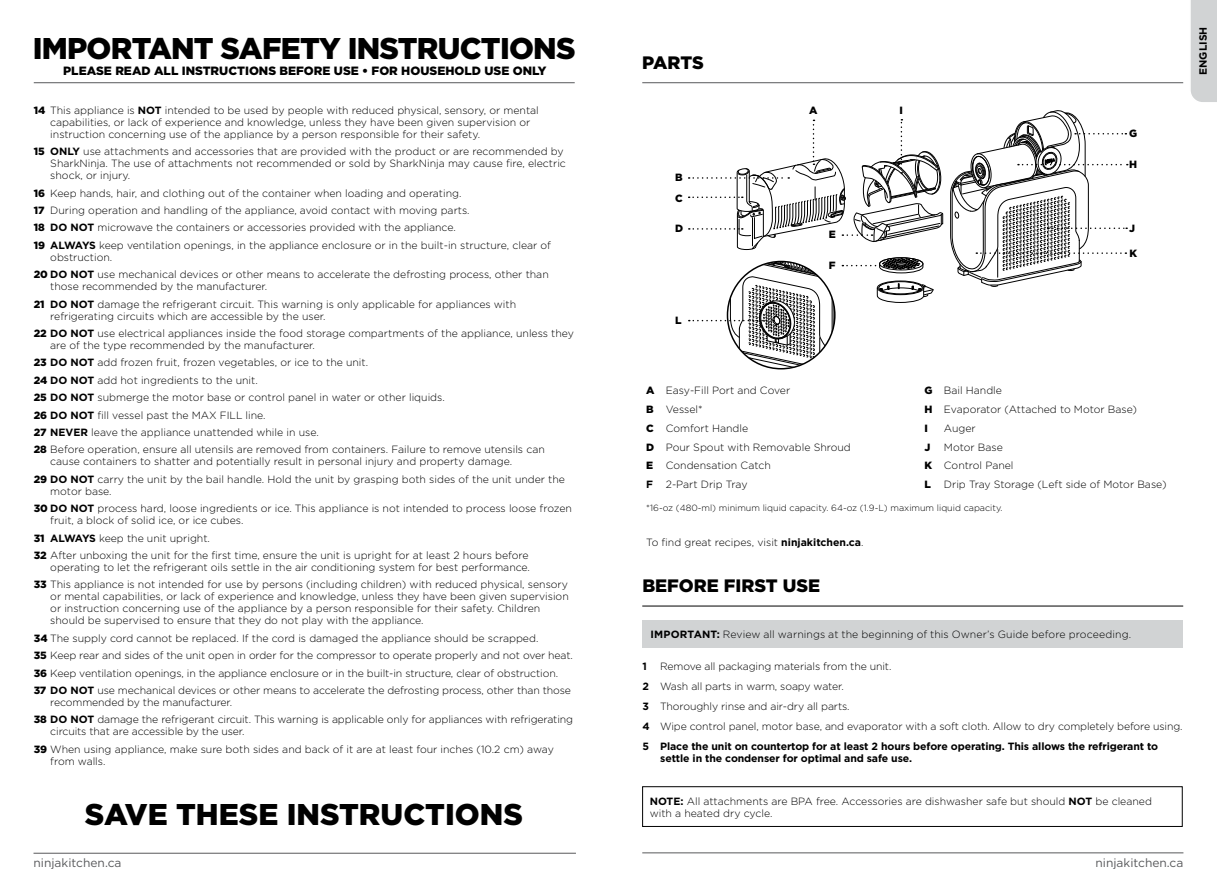
<style>
.page{position:relative;width:1217px;height:893px;background:#fff}
.page>*{position:absolute;margin:0;border:0;box-sizing:border-box;transform-origin:0 0}
.t1{font:900 30px "Gotham";letter-spacing:-.025em;color:#000}
.t2{font:900 30px "Gotham";color:#000}
.t3{font:900 18px "Gotham";color:#000}
.t4{font:900 12px "Gotham";color:#000}
.t5{font:12px "Gotham";color:#58595b}
.t6{font:300 10.5px/17.4px "Gotham";color:#000}
.t7{font:700 10.5px "Gotham";letter-spacing:-.01em;color:#000}
.t8{font:900 10.5px/20.9px "Gotham";color:#000}
.t9{font:300 9px "Gotham";color:#000}
.s1{font-weight:900}
.s2{font-weight:700}
</style>
<div class="page">
<hr style="left:642px;top:852px;width:541px;height:1px;background:#58595b">
<hr style="left:33px;top:853px;width:543px;height:1px;background:#58595b">
<hr style="left:642px;top:82px;width:540px;height:1px;background:#58595b">
<hr style="left:34px;top:82px;width:540px;height:1px;background:#58595b">
<div style="left:1190px;top:0;width:26px;height:102px;background:#d1d3d4"></div>
<svg style="left:876px;top:280px;width:57px;height:23px"></svg>
<div style="left:642px;top:620px;width:540px;height:27px;background:#d1d3d4"></div>
<div style="left:642px;top:786px;width:540px;height:41px;border:1px solid #000"></div>
<hr style="left:642px;top:606px;width:540px;height:1px;background:#000">
<svg style="left:842px;top:257px;width:81px;height:16px"></svg>
<svg style="left:950px;top:110px;width:177px;height:177px"></svg>
<svg style="left:688px;top:119px;width:255px;height:131px"></svg>
<svg style="left:688px;top:261px;width:147px;height:108px"></svg>
<h1 class="t1" style="left:33px;top:27px;width:544px">IMPORTANT SAFETY INSTRUCTIONS</h1>
<p class="t4" style="left:63px;top:62px;width:485px">PLEASE READ ALL INSTRUCTIONS BEFORE USE • FOR HOUSEHOLD USE ONLY</p>
<p class="t6" style="left:50px;top:104px;width:490px;line-height:12px;text-indent:-16px"><span class="s1">14</span> This appliance is <span class="s2">NOT</span> intended to be used by people with reduced physical, sensory, or mental capabilities, or lack of experience and knowledge, unless they have been given supervision or instruction concerning use of the appliance by a person responsible for their safety.</p>
<p class="t6" style="left:50px;top:145px;width:517px;line-height:12px;text-indent:-16px"><span class="s1">15</span> <span class="s2">ONLY</span> use attachments and accessories that are provided with the product or are recommended by<br>SharkNinja. The use of attachments not recommended or sold by SharkNinja may cause fire, electric shock, or injury.</p>
<p class="t6" style="left:34px;top:184px;width:518px"><span class="s1">16</span> Keep hands, hair, and clothing out of the container when loading and operating.<br><span class="s1">17</span> During operation and handling of the appliance, avoid contact with moving parts.<br><span class="s1">18</span> <span class="s2">DO NOT</span> microwave the containers or accessories provided with the appliance.<br><span class="s1">19</span> <span class="s2">ALWAYS</span> keep ventilation openings, in the appliance enclosure or in the built-in structure, clear of</p>
<p class="t6" style="left:34px;top:248px;width:516px;text-indent:16px">obstruction.<br><span class="s1">20</span> <span class="s2">DO NOT</span> use mechanical devices or other means to accelerate the defrosting process, other than</p>
<p class="t6" style="left:34px;top:277px;width:484px;text-indent:16px">those recommended by the manufacturer.<br><span class="s1">21</span> <span class="s2">DO NOT</span> damage the refrigerant circuit. This warning is only applicable for appliances with</p>
<p class="t6" style="left:34px;top:307px;width:541px;text-indent:16px">refrigerating circuits which are accessible by the user.<br><span class="s1">22</span> <span class="s2">DO NOT</span> use electrical appliances inside the food storage compartments of the appliance, unless they</p>
<p class="t6" style="left:34px;top:336px;width:512px;text-indent:16px">are of the type recommended by the manufacturer.<br><span class="s1">23</span> <span class="s2">DO NOT</span> add frozen fruit, frozen vegetables, or ice to the unit.<br><span class="s1">24</span> <span class="s2">DO NOT</span> add hot ingredients to the unit.<br><span class="s1">25</span> <span class="s2">DO NOT</span> submerge the motor base or control panel in water or other liquids.<br><span class="s1">26</span> <span class="s2">DO NOT</span> fill vessel past the MAX FILL line.<br><span class="s1">27</span> <span class="s2">NEVER</span> leave the appliance unattended while in use.<br><span class="s1">28</span> Before operation, ensure all utensils are removed from containers. Failure to remove utensils can</p>
<p class="t6" style="left:34px;top:453px;width:532px;text-indent:16px">cause containers to shatter and potentially result in personal injury and property damage.<br><span class="s1">29</span> <span class="s2">DO NOT</span> carry the unit by the bail handle. Hold the unit by grasping both sides of the unit under the</p>
<p class="t6" style="left:34px;top:482px;width:539px;text-indent:16px">motor base.<br><span class="s1">30</span> <span class="s2">DO NOT</span> process hard, loose ingredients or ice. This appliance is not intended to process loose frozen</p>
<p class="t6" style="left:34px;top:511px;width:496px;text-indent:16px">fruit, a block of solid ice, or ice cubes.<br><span class="s1">31</span> <span class="s2">ALWAYS</span> keep the unit upright.<br><span class="s1">32</span> After unboxing the unit for the first time, ensure the unit is upright for at least 2 hours before</p>
<p class="t6" style="left:34px;top:558px;width:535px;text-indent:16px">operating to let the refrigerant oils settle in the air conditioning system for best performance.<br><span class="s1">33</span> This appliance is not intended for use by persons (including children) with reduced physical, sensory</p>
<p class="t6" style="left:50px;top:590px;width:520px;line-height:12px">or mental capabilities, or lack of experience and knowledge, unless they have been given supervision or instruction concerning use of the appliance by a person responsible for their safety. Children should be supervised to ensure that they do not play with the appliance.</p>
<p class="t6" style="left:34px;top:629px;width:540px"><span class="s1">34</span> The supply cord cannot be replaced. If the cord is damaged the appliance should be scrapped.<br><span class="s1">35</span> Keep rear and sides of the unit open in order for the compressor to operate properly and not over heat.<br><span class="s1">36</span> Keep ventilation openings, in the appliance enclosure or in the built-in structure, clear of obstruction.<br><span class="s1">37</span> <span class="s2">DO NOT</span> use mechanical devices or other means to accelerate the defrosting process, other than those</p>
<p class="t6" style="left:34px;top:693px;width:541px;text-indent:16px">recommended by the manufacturer.<br><span class="s1">38</span> <span class="s2">DO NOT</span> damage the refrigerant circuit. This warning is applicable only for appliances with refrigerating</p>
<p class="t6" style="left:34px;top:723px;width:521px;text-indent:16px">circuits that are accessible by the user.<br><span class="s1">39</span> When using appliance, make sure both sides and back of it are at least four inches (10.2 cm) away</p>
<p class="t6" style="left:50px;top:752px;width:57px">from walls.</p>
<h1 class="t2" style="left:85px;top:794px;width:439px">SAVE THESE INSTRUCTIONS</h1>
<h2 class="t3" style="left:642px;top:50px;width:63px">PARTS</h2>
<p class="t8" style="left:675px;top:167px;width:9px">B<br>C</p>
<p class="t8" style="left:675px;top:218px;width:10px">D</p>
<p class="t8" style="left:675px;top:309px;width:8px">L</p>
<p class="t8" style="left:809px;top:99px;width:10px">A</p>
<p class="t8" style="left:828px;top:224px;width:9px">E</p>
<p class="t8" style="left:828px;top:255px;width:8px">F</p>
<p class="t8" style="left:899px;top:99px;width:5px">I</p>
<p class="t8" style="left:1128px;top:123px;width:10px">G</p>
<p class="t8" style="left:1128px;top:154px;width:9px">H</p>
<p class="t8" style="left:1128px;top:218px;width:7px">J</p>
<p class="t8" style="left:1129px;top:242px;width:9px">K</p>
<p class="t6" style="left:646px;top:381px;width:206px;line-height:18.8px"><span class="s1">A</span> Easy-Fill Port and Cover<br><span class="s1">B</span> Vessel*<br><span class="s1">C</span> Comfort Handle<br><span class="s1">D</span> Pour Spout with Removable Shroud<br><span class="s1">E</span> Condensation Catch<br><span class="s2">F</span> 2-Part Drip Tray</p>
<p class="t6" style="left:924px;top:381px;width:214px;line-height:18.8px"><span class="s1">G</span> Bail Handle<br><span class="s1">H</span> Evaporator (Attached to Motor Base)<br><span class="s1">I</span></p>
<p class="t6" style="left:943px;top:419px;width:33px">Auger</p>
<p class="t8" style="left:924px;top:436px;width:7px">J</p>
<p class="t6" style="left:924px;top:437px;width:244px;line-height:18.8px;text-indent:19px">Motor Base<br><span class="s1">K</span> Control Panel<br><span class="s1">L</span> Drip Tray Storage (Left side of Motor Base)</p>
<p class="t9" style="left:646px;top:502px;width:358px">*16-oz (480-ml) minimum liquid capacity. 64-oz (1.9-L) maximum liquid capacity.</p>
<p class="t6" style="left:646px;top:533px;width:219px">To find great recipes, visit <span class="s2">ninjakitchen.ca</span>.</p>
<h2 class="t3" style="left:642px;top:573px;width:179px">BEFORE FIRST USE</h2>
<p class="t6" style="left:650px;top:625px;width:482px"><span class="s2">IMPORTANT:</span> Review all warnings at the beginning of this Owner’s Guide before proceeding.</p>
<p class="t6" style="left:642px;top:656px;width:541px;line-height:20.1px;text-indent:18px">Remove all packaging materials from the unit.<br><span class="s2">2</span> Wash all parts in warm, soapy water.<br><span class="s2">3</span> Thoroughly rinse and air-dry all parts.<br><span class="s2">4</span> Wipe control panel, motor base, and evaporator with a soft cloth. Allow to dry completely before using.<br><span class="s2">5 Place the unit on countertop for at least 2 hours before operating. This allows the refrigerant to</span></p>
<p class="t7" style="left:660px;top:752px;width:253px">settle in the condenser for optimal and safe use.</p>
<p class="t7" style="left:642px;top:659px;width:6px">1</p>
<p class="t6" style="left:649px;top:795px;width:503px;line-height:12px"><span class="s2">NOTE:</span> All attachments are BPA free. Accessories are dishwasher safe but should <span class="s2">NOT</span> be cleaned with a heated dry cycle.</p>
<p class="t5" style="left:33px;top:855px;width:89px">ninjakitchen.ca</p>
<p class="t5" style="left:1095px;top:855px;width:89px">ninjakitchen.ca</p>
<p class="t7" style="left:1195px;top:75px;width:50px;rotate:-90deg">ENGLISH</p>
</div>
